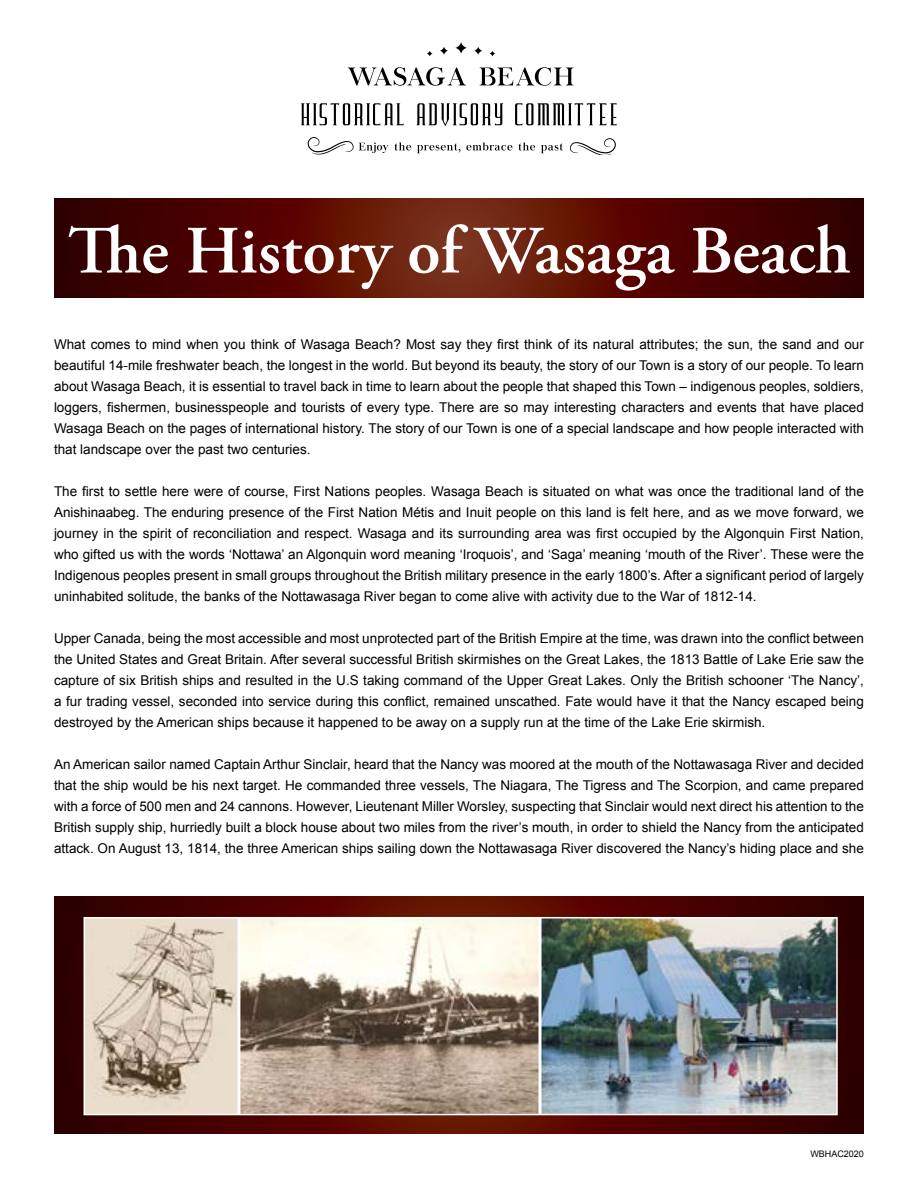
<style>
.page{position:relative;width:918px;height:1188px;background:#fff}
.page>*{position:absolute;margin:0;border:0;box-sizing:border-box;transform-origin:0 0}
.t1{font:600 67.5px "Adobe Garamond Pro";color:#fff}
.t2{font:13.5px/21px "Arial";color:#000;text-align:justify}
.t3{font:9px "Arial";color:#000}
</style>
<div class="page">
<svg style="left:54px;top:198px;width:810px;height:100px;background:#530b04"></svg>
<svg style="left:417px;top:143px;width:43px;height:10px"></svg>
<svg style="left:466px;top:142px;width:46px;height:9px"></svg>
<svg style="left:518px;top:142px;width:17px;height:9px"></svg>
<svg style="left:541px;top:143px;width:22px;height:10px"></svg>
<svg style="left:303px;top:103px;width:101px;height:22px"></svg>
<svg style="left:416px;top:103px;width:87px;height:23px"></svg>
<svg style="left:515px;top:103px;width:100px;height:22px"></svg>
<svg style="left:348px;top:67px;width:118px;height:19px"></svg>
<svg style="left:480px;top:67px;width:94px;height:19px"></svg>
<svg style="left:570px;top:138px;width:45px;height:15px"></svg>
<svg style="left:308px;top:137px;width:103px;height:16px"></svg>
<svg style="left:455px;top:42px;width:12px;height:12px"></svg>
<svg style="left:474px;top:47px;width:8px;height:8px"></svg>
<svg style="left:490px;top:51px;width:5px;height:5px"></svg>
<svg style="left:440px;top:47px;width:8px;height:8px"></svg>
<svg style="left:427px;top:51px;width:6px;height:5px"></svg>
<svg style="left:54px;top:896px;width:810px;height:238px;background:#450501"></svg>
<img style="left:87px;top:920px;width:149px;height:192px">
<div style="left:84px;top:917px;width:155px;height:198px;border:2px solid #fff"></div>
<img style="left:242px;top:920px;width:295px;height:192px">
<div style="left:239px;top:917px;width:301px;height:198px;border:2px solid #fff"></div>
<img style="left:543px;top:920px;width:292px;height:192px">
<div style="left:540px;top:917px;width:298px;height:198px;border:2px solid #fff"></div>
<h1 class="t1" style="left:68px;top:212px;width:784px">The History of Wasaga Beach</h1>
<p class="t2" style="left:54px;top:334px;width:811px">What comes to mind when you think of Wasaga Beach? Most say they first think of its natural attributes; the sun, the sand and our beautiful 14-mile freshwater beach, the longest in the world. But beyond its beauty, the story of our Town is a story of our people. To learn about Wasaga Beach, it is essential to travel back in time to learn about the people that shaped this Town – indigenous peoples, soldiers, loggers, fishermen, businesspeople and tourists of every type. There are so may interesting characters and events that have placed Wasaga Beach on the pages of international history. The story of our Town is one of a special landscape and how people interacted with that landscape over the past two centuries.</p>
<p class="t2" style="left:54px;top:481px;width:812px">The first to settle here were of course, First Nations peoples. Wasaga Beach is situated on what was once the traditional land of the Anishinaabeg. The enduring presence of the First Nation Métis and Inuit people on this land is felt here, and as we move forward, we journey in the spirit of reconciliation and respect. Wasaga and its surrounding area was first occupied by the Algonquin First Nation, who gifted us with the words ‘Nottawa’ an Algonquin word meaning ‘Iroquois’, and ‘Saga’ meaning ‘mouth of the River’. These were the Indigenous peoples present in small groups throughout the British military presence in the early 1800’s. After a significant period of largely uninhabited solitude, the banks of the Nottawasaga River began to come alive with activity due to the War of 1812-14.</p>
<p class="t2" style="left:54px;top:628px;width:811px">Upper Canada, being the most accessible and most unprotected part of the British Empire at the time, was drawn into the conflict between the United States and Great Britain. After several successful British skirmishes on the Great Lakes, the 1813 Battle of Lake Erie saw the capture of six British ships and resulted in the U.S taking command of the Upper Great Lakes. Only the British schooner ‘The Nancy’, a fur trading vessel, seconded into service during this conflict, remained unscathed. Fate would have it that the Nancy escaped being destroyed by the American ships because it happened to be away on a supply run at the time of the Lake Erie skirmish.</p>
<p class="t2" style="left:54px;top:754px;width:811px">An American sailor named Captain Arthur Sinclair, heard that the Nancy was moored at the mouth of the Nottawasaga River and decided that the ship would be his next target. He commanded three vessels, The Niagara, The Tigress and The Scorpion, and came prepared with a force of 500 men and 24 cannons. However, Lieutenant Miller Worsley, suspecting that Sinclair would next direct his attention to the British supply ship, hurriedly built a block house about two miles from the river’s mouth, in order to shield the Nancy from the anticipated attack. On August 13, 1814, the three American ships sailing down the Nottawasaga River discovered the Nancy’s hiding place and she</p>
<p class="t3" style="left:810px;top:1148px;width:55px">WBHAC2020</p>
</div>
